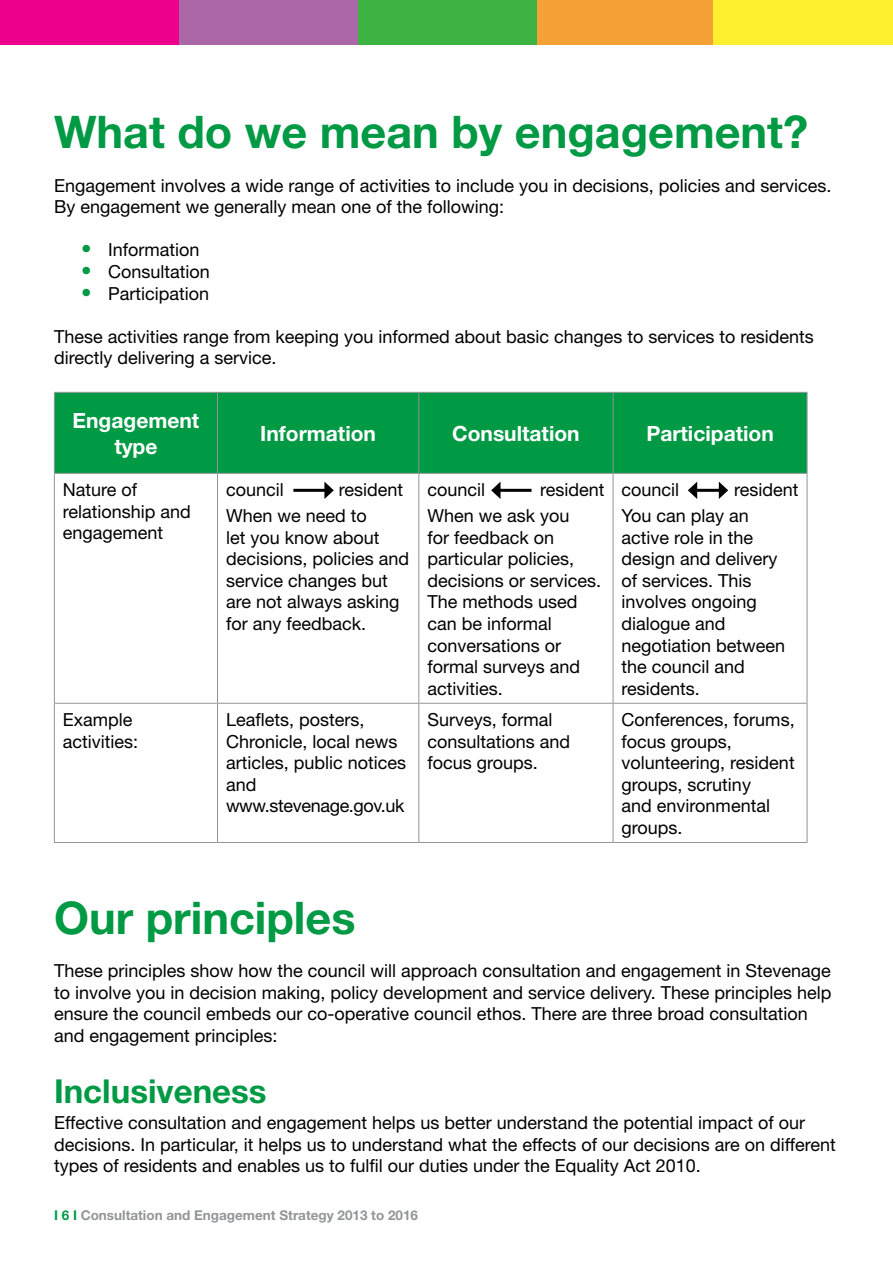
<style>
.page{position:relative;width:893px;height:1263px;background:#fff}
.page>*{position:absolute;margin:0;border:0;box-sizing:border-box;transform-origin:0 0}
.t1{font:700 45px "Helvetica Neue";color:#094}
.t2{font:700 33px "Helvetica Neue";color:#094}
.t3{font:700 21px/25.2px "Helvetica Neue";color:#fff;text-align:center}
.t4{font:18px/21.6px "Helvetica Neue";color:#000}
.t5{font:700 13.5px "Helvetica Neue";color:#939598}
.s1{font-size:21px;color:#094}
.s2{color:#094}
</style>
<div class="page">
<div style="left:0;top:0;width:179px;height:45px;background:#ec008c"></div>
<div style="left:179px;top:0;width:179px;height:45px;background:#ac68a6"></div>
<div style="left:358px;top:0;width:179px;height:45px;background:#3cb343"></div>
<div style="left:537px;top:0;width:179px;height:45px;background:#f5a135"></div>
<div style="left:714px;top:0;width:179px;height:45px;background:#feef2f"></div>
<div style="left:55px;top:393px;width:752px;height:80px;background:#094"></div>
<hr style="left:54px;top:392px;width:164px;height:1px;background:#939598">
<hr style="left:54px;top:393px;width:1px;height:80px;background:#939598">
<hr style="left:218px;top:392px;width:201px;height:1px;background:#939598">
<hr style="left:217px;top:393px;width:1px;height:80px;background:#939598">
<hr style="left:419px;top:392px;width:194px;height:1px;background:#939598">
<hr style="left:418px;top:393px;width:1px;height:80px;background:#939598">
<hr style="left:613px;top:392px;width:194px;height:1px;background:#939598">
<hr style="left:613px;top:393px;width:1px;height:80px;background:#939598">
<hr style="left:807px;top:393px;width:1px;height:80px;background:#939598">
<hr style="left:54px;top:473px;width:164px;height:1px;background:#939598">
<hr style="left:54px;top:474px;width:1px;height:229px;background:#939598">
<hr style="left:218px;top:473px;width:201px;height:1px;background:#939598">
<hr style="left:217px;top:474px;width:1px;height:229px;background:#939598">
<hr style="left:419px;top:473px;width:194px;height:1px;background:#939598">
<hr style="left:418px;top:474px;width:1px;height:229px;background:#939598">
<hr style="left:613px;top:473px;width:194px;height:1px;background:#939598">
<hr style="left:613px;top:474px;width:1px;height:229px;background:#939598">
<hr style="left:807px;top:474px;width:1px;height:229px;background:#939598">
<hr style="left:54px;top:703px;width:164px;height:1px;background:#939598">
<hr style="left:54px;top:704px;width:1px;height:138px;background:#939598">
<hr style="left:218px;top:703px;width:201px;height:1px;background:#939598">
<hr style="left:217px;top:704px;width:1px;height:138px;background:#939598">
<hr style="left:419px;top:703px;width:194px;height:1px;background:#939598">
<hr style="left:418px;top:704px;width:1px;height:138px;background:#939598">
<hr style="left:613px;top:703px;width:194px;height:1px;background:#939598">
<hr style="left:613px;top:704px;width:1px;height:138px;background:#939598">
<hr style="left:807px;top:704px;width:1px;height:138px;background:#939598">
<hr style="left:54px;top:842px;width:164px;height:1px;background:#939598">
<hr style="left:218px;top:842px;width:201px;height:1px;background:#939598">
<hr style="left:419px;top:842px;width:194px;height:1px;background:#939598">
<hr style="left:613px;top:842px;width:194px;height:1px;background:#939598">
<hr style="left:293px;top:489px;width:34px;height:3px;background:#000">
<svg style="left:324px;top:482px;width:10px;height:17px"></svg>
<hr style="left:498px;top:489px;width:33px;height:3px;background:#000">
<svg style="left:491px;top:482px;width:9px;height:17px"></svg>
<hr style="left:694px;top:489px;width:27px;height:3px;background:#000">
<svg style="left:688px;top:482px;width:9px;height:17px"></svg>
<svg style="left:719px;top:482px;width:9px;height:17px"></svg>
<h1 class="t1" style="left:54px;top:104px;width:756px">What do we mean by engagement?</h1>
<p class="t4" style="left:54px;top:174px;width:779px">Engagement involves a wide range of activities to include you in decisions, policies and services.<br>By engagement we generally mean one of the following:</p>
<p class="t4" style="left:81px;top:239px;width:120px"><span class="s1">•</span> Information</p>
<p class="t4" style="left:81px;top:260px;width:130px"><span class="s1">•</span> Consultation</p>
<p class="t4" style="left:81px;top:282px;width:129px"><span class="s1">•</span> Participation</p>
<p class="t4" style="left:54px;top:325px;width:761px">These activities range from keeping you informed about basic changes to services to residents directly delivering a service.</p>
<p class="t3" style="left:73px;top:408px;width:128px">Engagement type</p>
<p class="t3" style="left:260px;top:420px;width:117px">Information</p>
<p class="t3" style="left:452px;top:420px;width:129px">Consultation</p>
<p class="t3" style="left:646px;top:420px;width:129px">Participation</p>
<p class="t4" style="left:63px;top:479px;width:130px">Nature of relationship and engagement</p>
<p class="t4" style="left:226px;top:479px;width:59px">council</p>
<p class="t4" style="left:226px;top:476px;width:179px;line-height:25.8px;text-indent:113px">resident<br>When we need to</p>
<p class="t4" style="left:226px;top:526px;width:185px">let you know about decisions, policies and service changes but are not always asking for any feedback.</p>
<p class="t4" style="left:427px;top:476px;width:179px;line-height:25.8px;text-indent:113px">resident<br>When we ask you</p>
<p class="t4" style="left:427px;top:526px;width:175px">for feedback on particular policies, decisions or services.<br>The methods used can be informal conversations or formal surveys and activities.</p>
<p class="t4" style="left:427px;top:479px;width:59px">council</p>
<p class="t4" style="left:622px;top:476px;width:178px;line-height:25.8px;text-indent:113px">resident<br>You can play an</p>
<p class="t4" style="left:622px;top:526px;width:165px">active role in the design and delivery of services. This involves ongoing dialogue and negotiation between the council and residents.</p>
<p class="t4" style="left:622px;top:479px;width:59px">council</p>
<p class="t4" style="left:63px;top:708px;width:77px">Example activities:</p>
<p class="t4" style="left:226px;top:708px;width:182px">Leaflets, posters,<br>Chronicle, local news articles, public notices and www.stevenage.gov.uk</p>
<p class="t4" style="left:427px;top:708px;width:144px">Surveys, formal consultations and focus groups.</p>
<p class="t4" style="left:622px;top:708px;width:175px">Conferences, forums, focus groups, volunteering, resident groups, scrutiny<br>and environmental groups.</p>
<h1 class="t1" style="left:54px;top:890px;width:303px">Our principles</h1>
<p class="t4" style="left:54px;top:960px;width:779px">These principles show how the council will approach consultation and engagement in Stevenage to involve you in decision making, policy development and service delivery. These principles help ensure the council embeds our co-operative council ethos. There are three broad consultation and engagement principles:</p>
<h2 class="t2" style="left:54px;top:1071px;width:214px">Inclusiveness</h2>
<p class="t4" style="left:54px;top:1112px;width:783px">Effective consultation and engagement helps us better understand the potential impact of our decisions. In particular, it helps us to understand what the effects of our decisions are on different types of residents and enables us to fulfil our duties under the Equality Act 2010.</p>
<p class="t5" style="left:54px;top:1206px;width:366px"><span class="s2">I 6 I</span> Consultation and Engagement Strategy 2013 to 2016</p>
</div>
